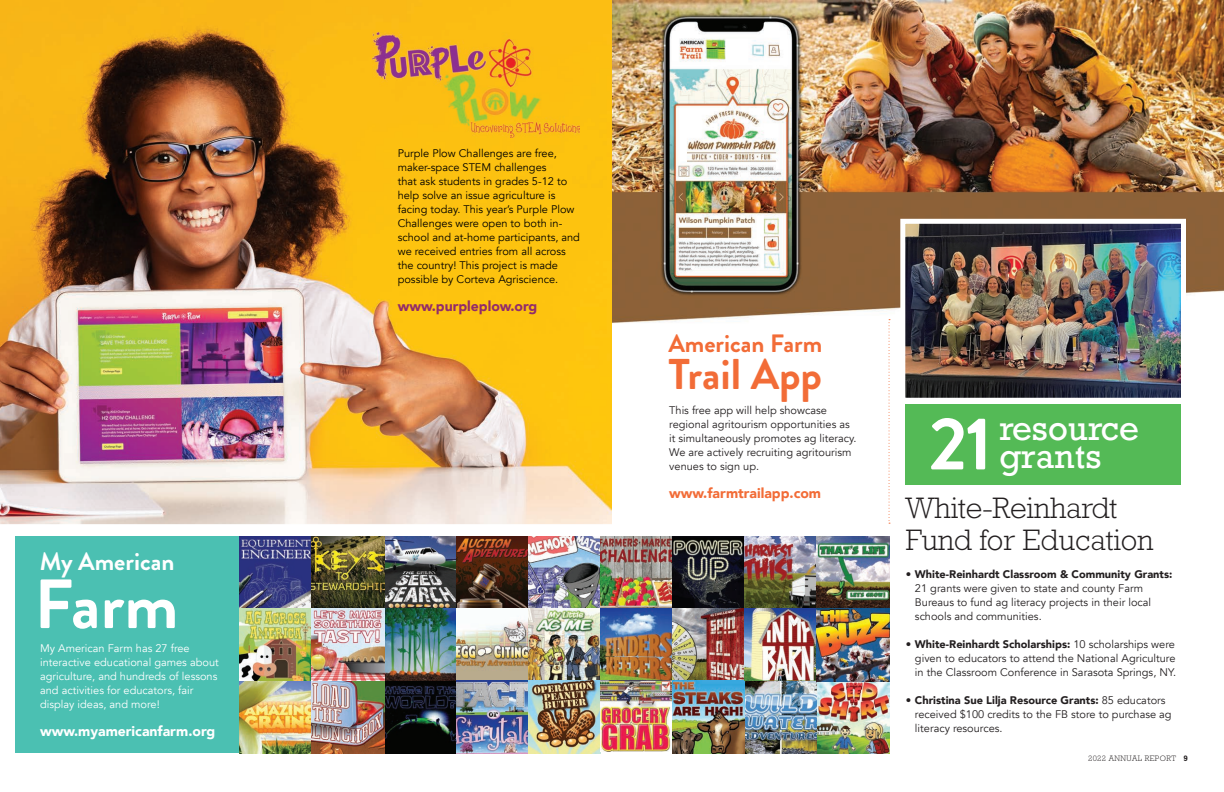
<style>
.page{position:relative;width:1224px;height:792px;background:#fff}
.page>*{position:absolute;margin:0;border:0;box-sizing:border-box;transform-origin:0 0}
.t1{font:700 74.5px "Brandon Grotesque";color:#fff}
.t2{font:700 69.5px "Brandon Grotesque";color:#fff}
.t3{font:700 43px "Brandon Grotesque";color:#f26c37}
.t4{font:32.2px/28.1px "Rockwell";color:#fff}
.t5{font:300 30px/32px "Rockwell Std";color:#231f20}
.t6{font:700 25.1px "Brandon Grotesque";color:#f26c37}
.t7{font:700 25.1px "Brandon Grotesque";letter-spacing:-.005em;color:#fff}
.t8{font:900 14px "Avenir";color:#fff}
.t9{font:900 14px "Avenir";color:#f26c37}
.t10{font:900 14px "Avenir";color:#922b6a}
.t11{font:11px/14px "Avenir";color:#231f20}
.t12{font:11px/14px "Avenir";color:#000}
.t13{font:11px/14px "Avenir";color:#fff}
.t14{font:300 8px "Rockwell Std";letter-spacing:.05em;color:#231f20}
.s1{font-weight:900}
.s2{font-weight:700}
</style>
<div class="page">
<img style="left:0;top:0;width:612px;height:524px">
<div style="left:15px;top:537px;width:225px;height:216px;background:#4bc0b2"></div>
<img style="left:372px;top:32px;width:208px;height:106px">
<img style="left:240px;top:537px;width:650px;height:216px">
<img style="left:612px;top:0;width:612px;height:336px">
<img style="left:906px;top:225px;width:274px;height:172px">
<div style="left:900px;top:219px;width:286px;height:184px;border:5px solid #fff"></div>
<div style="left:905px;top:405px;width:276px;height:80px;background:#54ba56"></div>
<svg style="left:889px;top:319px;width:1px;height:205px"></svg>
<h3 class="t7" style="left:40px;top:544px;width:136px">My American</h3>
<h2 class="t2" style="left:34px;top:556px;width:146px">Farm</h2>
<p class="t13" style="left:40px;top:642px;width:180px">My American Farm has 27 free interactive educational games about agriculture, and hundreds of lessons and activities for educators, fair display ideas, and more!</p>
<p class="t8" style="left:40px;top:719px;width:177px">www.myamericanfarm.org</p>
<p class="t12" style="left:398px;top:147px;width:184px">Purple Plow Challenges are free, maker-space STEM challenges<br>that ask students in grades 5-12 to help solve an issue agriculture is facing today. This year’s Purple Plow Challenges were open to both in&shy;school and at-home participants, and we received entries from all across the country! This project is made possible by Corteva Agriscience.</p>
<p class="t10" style="left:398px;top:295px;width:141px">www.purpleplow.org</p>
<h3 class="t6" style="left:668px;top:326px;width:155px">American Farm</h3>
<h3 class="t3" style="left:668px;top:344px;width:155px">Trail App</h3>
<p class="t11" style="left:669px;top:403px;width:189px">This free app will help showcase regional agritourism opportunities as it simultaneously promotes ag literacy.<br>We are actively recruiting agritourism venues to sign up.</p>
<p class="t9" style="left:669px;top:481px;width:153px">www.farmtrailapp.com</p>
<h1 class="t1" style="left:929px;top:392px;width:65px">21</h1>
<h3 class="t4" style="left:999px;top:415px;width:141px">resource grants</h3>
<h3 class="t5" style="left:906px;top:492px;width:249px">White-Reinhardt<br>Fund for Education</h3>
<p class="t11" style="left:915px;top:568px;width:259px;text-indent:-9px">• <span class="s1">White-Reinhardt Classroom &amp; Community Grants:<br></span>21 grants were given to state and county Farm Bureaus to fund ag literacy projects in their local schools and communities.</p>
<p class="t11" style="left:915px;top:638px;width:263px;text-indent:-9px">• <span class="s1">White-Reinhardt Scholarships:</span> 10 scholarships were given to educators to attend the National Agriculture in the Classroom Conference in Sarasota Springs, NY.</p>
<p class="t11" style="left:915px;top:694px;width:258px;text-indent:-9px">• <span class="s1">Christina Sue Lilja Resource Grants:</span> 85 educators received $100 credits to the FB store to purchase ag literacy resources.</p>
<p class="t14" style="left:1088px;top:754px;width:101px">2022 ANNUAL REPORT <span class="s2">9</span></p>
</div>
